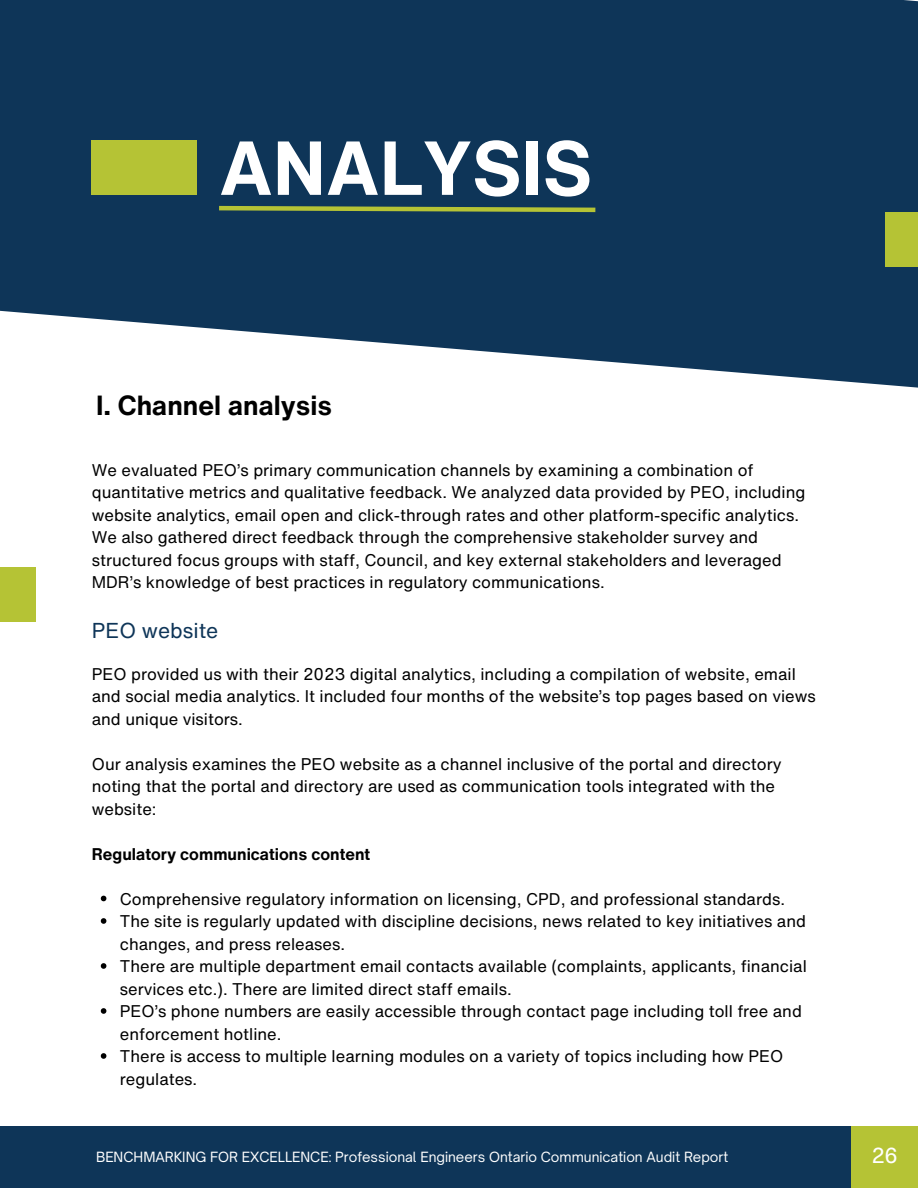
<style>
.page{position:relative;width:918px;height:1188px;background:#fff}
.page>*{position:absolute;margin:0;border:0;box-sizing:border-box;transform-origin:0 0}
.t1{font:700 75px "Helvetica Now Text";color:#fff}
.t2{font:700 27px "Helvetica Now Text";color:#000}
.t3{font:22.5px "Neue Haas Unica";color:#fff}
.t4{font:21px "Helvetica Now Text";color:#0e3558}
.t5{font:16.5px/22.5px "Helvetica Now Text";color:#000}
.t6{font:700 16.5px "Helvetica Now Text";color:#000}
.t7{font:13.5px "Open Sauce One";color:#fff}
</style>
<div class="page">
<svg style="left:0;top:0;width:918px;height:388px;background:#264969"></svg>
<div style="left:92px;top:140px;width:105px;height:54px;background:#b5c335"></div>
<svg style="left:215px;top:204px;width:385px;height:10px;background:#577348"></svg>
<div style="left:0;top:1127px;width:851px;height:61px;background:#0e3558"></div>
<div style="left:851px;top:1127px;width:67px;height:61px;background:#b5c335"></div>
<div style="left:885px;top:212px;width:33px;height:54px;background:#b5c335"></div>
<div style="left:0;top:567px;width:35px;height:54px;background:#b5c335"></div>
<svg style="left:101px;top:896px;width:5px;height:5px"></svg>
<svg style="left:101px;top:918px;width:5px;height:6px"></svg>
<svg style="left:101px;top:963px;width:5px;height:6px"></svg>
<svg style="left:101px;top:1008px;width:5px;height:6px"></svg>
<svg style="left:101px;top:1053px;width:5px;height:6px"></svg>
<h2 class="t1" style="left:219px;top:112px;width:375px">ANALYSIS</h2>
<h3 class="t2" style="left:96px;top:385px;width:238px">I. Channel analysis</h3>
<h5 class="t5" style="left:92px;top:458px;width:715px">We evaluated PEO’s primary communication channels by examining a combination of quantitative metrics and qualitative feedback. We analyzed data provided by PEO, including website analytics, email open and click-through rates and other platform-specific analytics.<br>We also gathered direct feedback through the comprehensive stakeholder survey and structured focus groups with staff, Council, and key external stakeholders and leveraged MDR’s knowledge of best practices in regulatory communications.</h5>
<h5 class="t4" style="left:92px;top:615px;width:128px">PEO website</h5>
<h4 class="t5" style="left:92px;top:662px;width:726px">PEO provided us with their 2023 digital analytics, including a compilation of website, email and social media analytics. It included four months of the website’s top pages based on views and unique visitors.</h4>
<p class="t5" style="left:92px;top:752px;width:691px">Our analysis examines the PEO website as a channel inclusive of the portal and directory noting that the portal and directory are used as communication tools integrated with the website:</p>
<p class="t6" style="left:92px;top:841px;width:280px">Regulatory communications content</p>
<p class="t5" style="left:120px;top:887px;width:667px">Comprehensive regulatory information on licensing, CPD, and professional standards.</p>
<p class="t5" style="left:120px;top:910px;width:688px">The site is regularly updated with discipline decisions, news related to key initiatives and changes, and press releases.</p>
<p class="t5" style="left:120px;top:955px;width:689px">There are multiple department email contacts available (complaints, applicants, financial services etc.). There are limited direct staff emails.</p>
<p class="t5" style="left:120px;top:1000px;width:684px">PEO’s phone numbers are easily accessible through contact page including toll free and enforcement hotline.</p>
<p class="t5" style="left:120px;top:1045px;width:665px">There is access to multiple learning modules on a variety of topics including how PEO regulates.</p>
<h5 class="t7" style="left:96px;top:1148px;width:634px">BENCHMARKING FOR EXCELLENCE: Professional Engineers Ontario Communication Audit Report</h5>
<h1 class="t3" style="left:872px;top:1146px;width:27px">26</h1>
</div>
